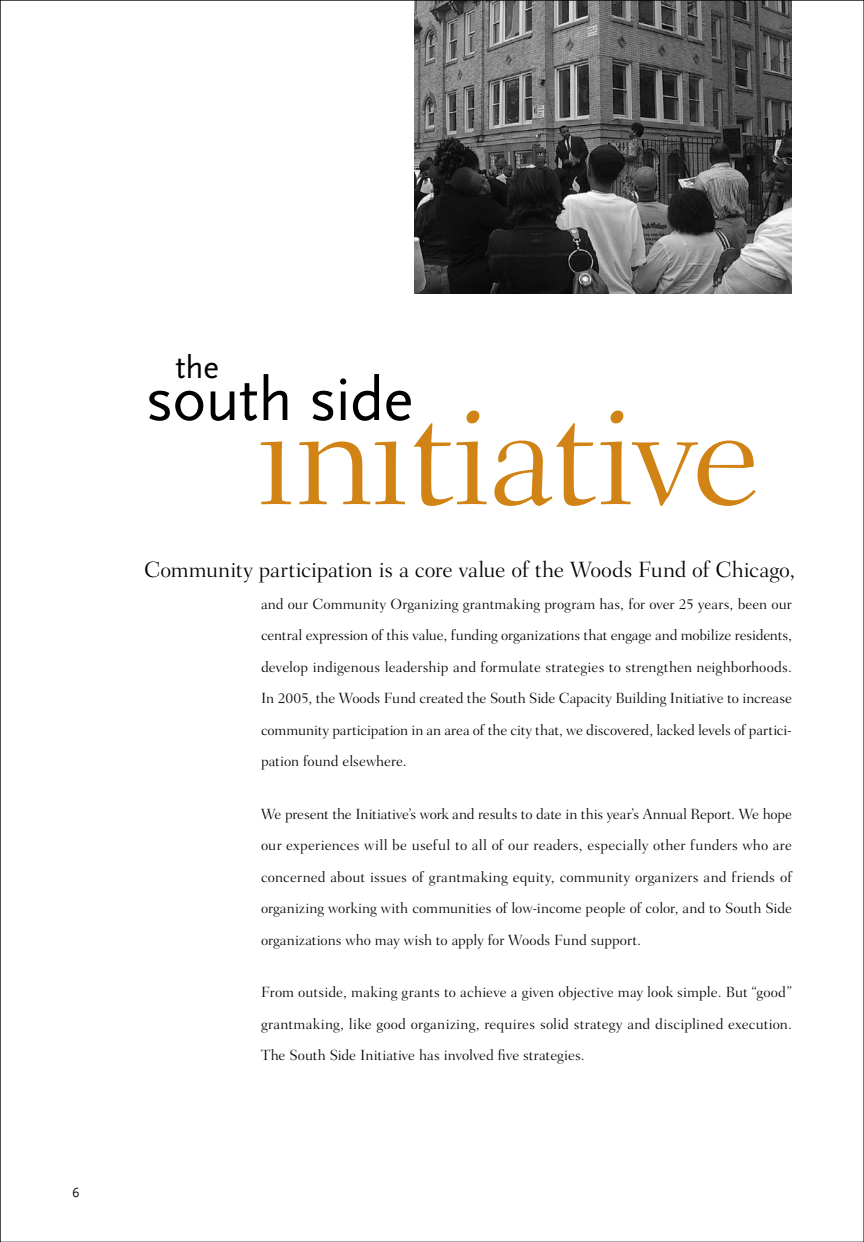
<style>
.page{position:relative;width:864px;height:1242px;background:#fff}
.page>*{position:absolute;margin:0;border:0;box-sizing:border-box;transform-origin:0 0}
.t1{font:300 150px "Fairfield LH";letter-spacing:-.015em;color:#d18316}
.t2{font:63px "Scala Sans";color:#000}
.t3{font:33px "Scala Sans";color:#000}
.t4{font:300 22.5px "Fairfield LH";letter-spacing:-.01em;color:#000}
.t5{font:300 15px/31.5px "Fairfield LH";letter-spacing:-.005em;color:#000;text-align:justify}
</style>
<div class="page">
<img style="left:414px;top:2px;width:378px;height:292px">
<svg style="left:863px;top:0;width:1px;height:1242px"></svg>
<h3 class="t3" style="left:176px;top:349px;width:45px">the</h3>
<h2 class="t2" style="left:146px;top:365px;width:269px">south side</h2>
<h1 class="t1" style="left:256px;top:369px;width:506px">initiative</h1>
<h3 class="t4" style="left:144px;top:557px;width:653px">Community participation is a core value of the Woods Fund of Chicago,</h3>
<p class="t5" style="left:261px;top:588px;width:533px">and our Community Organizing grantmaking program has, for over 25 years, been our central expression of this value, funding organizations that engage and mobilize residents, develop indigenous leadership and formulate strategies to strengthen neighborhoods.<br>In 2005, the Woods Fund created the South Side Capacity Building Initiative to increase community participation in an area of the city that, we discovered, lacked levels of partici&shy;pation found elsewhere.</p>
<p class="t5" style="left:261px;top:798px;width:533px">We present the Initiative’s work and results to date in this year’s Annual Report. We hope our experiences will be useful to all of our readers, especially other funders who are concerned about issues of grantmaking equity, community organizers and friends of organizing working with communities of low-income people of color, and to South Side organizations who may wish to apply for Woods Fund support.</p>
<p class="t5" style="left:261px;top:977px;width:533px">From outside, making grants to achieve a given objective may look simple. But “good” grantmaking, like good organizing, requires solid strategy and disciplined execution.<br>The South Side Initiative has involved five strategies.</p>
</div>
